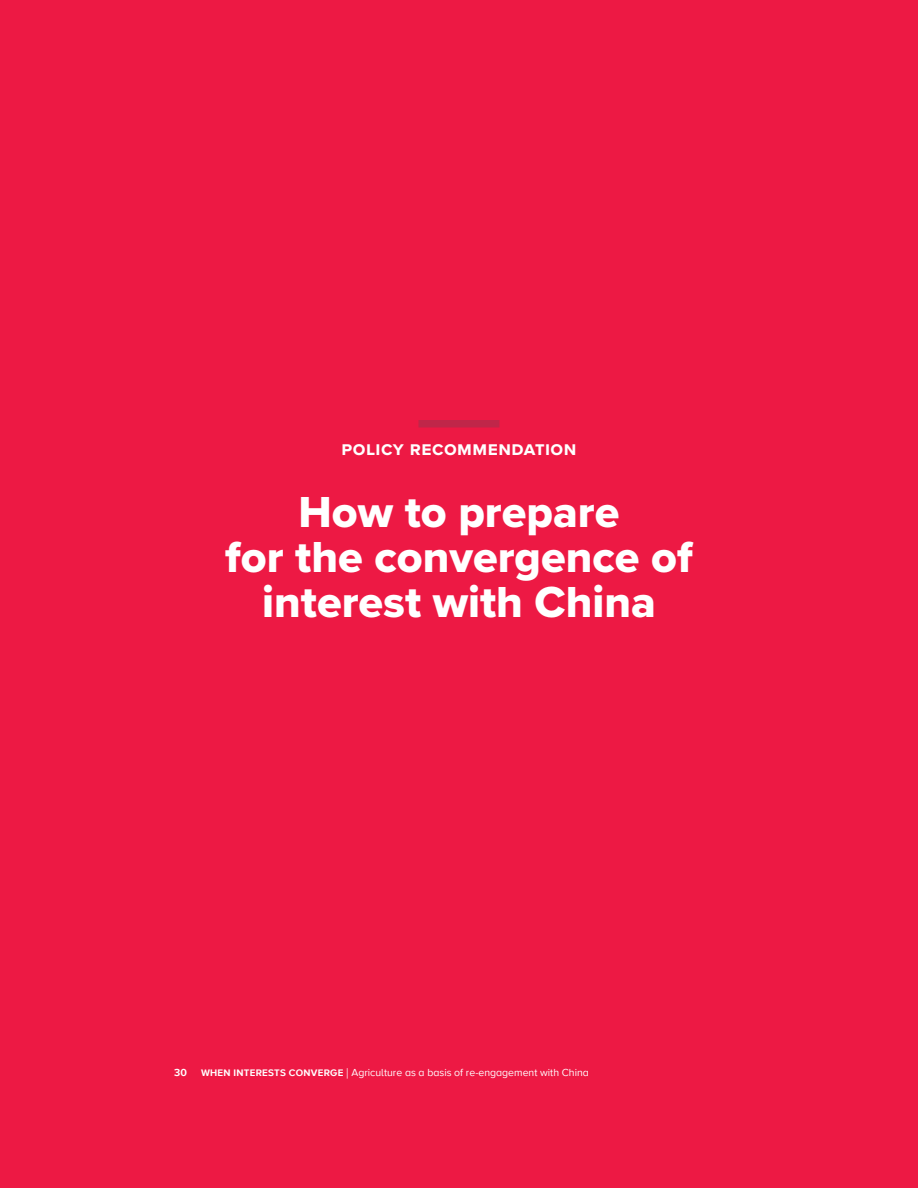
<style>
.page{position:relative;width:918px;height:1188px;background:#ed1944}
.page>*{position:absolute;margin:0;border:0;box-sizing:border-box;transform-origin:0 0}
.t1{font:45px/45px "Proxima Nova Extrabld";color:#fff;text-align:center}
.t2{font:700 19.5px "Proxima Nova S";letter-spacing:.025em;color:#fff}
.t3{font:10.5px "Proxima Nova A";color:#fff}
.t4{font:700 10.5px "Proxima Nova A";color:#fff}
.s1{font-weight:700;font-size:9.75px}
.s2{font-family:"Adobe Garamond"}
</style>
<div class="page">
<div style="left:418px;top:420px;width:82px;height:8px;background:#c02649"></div>
<h2 class="t2" style="left:341px;top:436px;width:237px">policy recommendation</h2>
<h1 class="t1" style="left:225px;top:488px;width:469px">How to prepare<br>for the convergence of interest with China</h1>
<p class="t4" style="left:174px;top:1066px;width:14px">30</p>
<p class="t3" style="left:201px;top:1064px;width:389px"><span class="s1">WHEN INTERESTS CONVERGE</span> <span class="s2">|</span> Agriculture as a basis of re-engagement with China</p>
</div>
